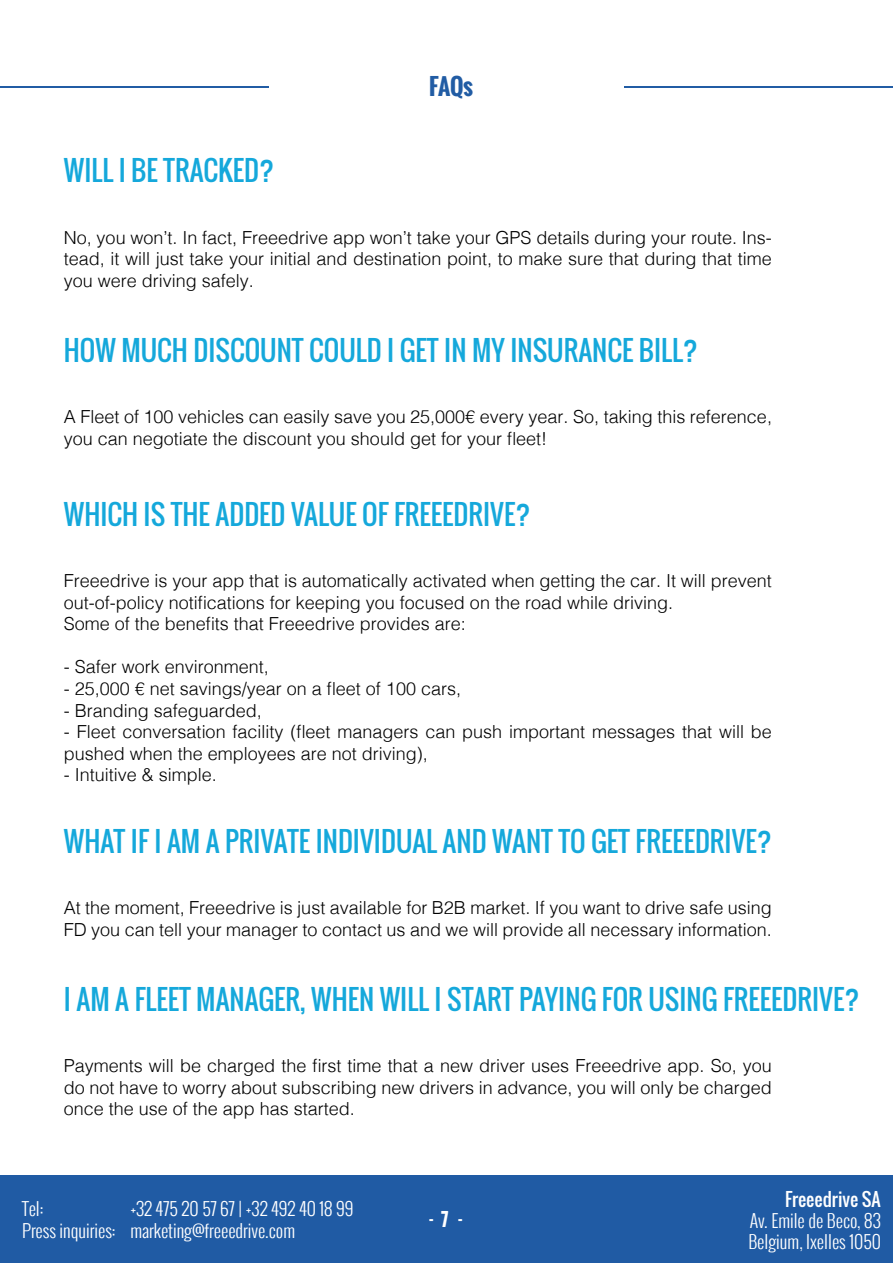
<style>
.page{position:relative;width:893px;height:1263px;background:#fff}
.page>*{position:absolute;margin:0;border:0;box-sizing:border-box;transform-origin:0 0}
.t1{font:27px "Oswald";color:#15a8db}
.t2{font:700 22.5px "Oswald";color:#215ca4}
.t3{font:300 18px/21.6px "Helvetica";color:#000}
.t4{font:300 18px/21.6px "Oswald";color:#fff}
.t5{font:18px "Oswald";color:#fff}
.t6{font:700 18px "Oswald";color:#fff}
</style>
<div class="page">
<hr style="left:0;top:86px;width:269px;height:2px;background:#215ca4">
<hr style="left:624px;top:86px;width:269px;height:2px;background:#215ca4">
<div style="left:0;top:1176px;width:893px;height:87px;background:#205ba4"></div>
<h1 class="t1" style="left:64px;top:150px;width:212px">WILL I BE TRACKED?</h1>
<p class="t2" style="left:429px;top:70px;width:45px">FAQs</p>
<p class="t3" style="left:64px;top:225px;width:710px;text-align:justify">No, you won’t. In fact, Freeedrive app won’t take your GPS details during your route. Ins&shy;tead, it will just take your initial and destination point, to make sure that during that time you were driving safely.</p>
<h1 class="t1" style="left:64px;top:330px;width:636px">HOW MUCH DISCOUNT COULD I GET IN MY INSURANCE BILL?</h1>
<p class="t3" style="left:64px;top:405px;width:710px">A Fleet of 100 vehicles can easily save you 25,000€ every year. So, taking this reference, you can negotiate the discount you should get for your fleet!</p>
<h1 class="t1" style="left:64px;top:494px;width:468px">WHICH IS THE ADDED VALUE OF FREEEDRIVE?</h1>
<p class="t3" style="left:64px;top:568px;width:709px">Freeedrive is your app that is automatically activated when getting the car. It will prevent out-of-policy notifications for keeping you focused on the road while driving.<br>Some of the benefits that Freeedrive provides are:</p>
<p class="t3" style="left:64px;top:655px;width:207px">- Safer work environment,</p>
<p class="t3" style="left:64px;top:676px;width:399px">- 25,000 € net savings/year on a fleet of 100 cars,</p>
<p class="t3" style="left:64px;top:698px;width:200px">- Branding safeguarded,</p>
<p class="t3" style="left:64px;top:720px;width:710px">- Fleet conversation facility (fleet managers can push important messages that will be pushed when the employees are not driving),</p>
<p class="t3" style="left:64px;top:763px;width:155px">- Intuitive &amp; simple.</p>
<h1 class="t1" style="left:64px;top:821px;width:710px">WHAT IF I AM A PRIVATE INDIVIDUAL AND WANT TO GET FREEEDRIVE?</h1>
<p class="t3" style="left:64px;top:896px;width:710px">At the moment, Freeedrive is just available for B2B market. If you want to drive safe using<br>FD you can tell your manager to contact us and we will provide all necessary information.</p>
<h1 class="t1" style="left:64px;top:979px;width:797px">I AM A FLEET MANAGER, WHEN WILL I START PAYING FOR USING FREEEDRIVE?</h1>
<p class="t3" style="left:64px;top:1053px;width:710px;text-align:justify">Payments will be charged the first time that a new driver uses Freeedrive app. So, you do not have to worry about subscribing new drivers in advance, you will only be charged once the use of the app has started.</p>
<p class="t5" style="left:785px;top:1185px;width:97px">Freeedrive SA</p>
<p class="t4" style="left:22px;top:1197px;width:333px;text-indent:108px">+32 475 20 57 67 | +32 492 40 18 99<br>Press inquiries: marketing@freeedrive.com</p>
<p class="t4" style="left:748px;top:1209px;width:134px">Av. Emile de Beco, 83<br>Belgium, Ixelles 1050</p>
<p class="t4" style="left:22px;top:1197px;width:23px">Tel:</p>
<p class="t6" style="left:429px;top:1204px;width:34px">-7-</p>
</div>
